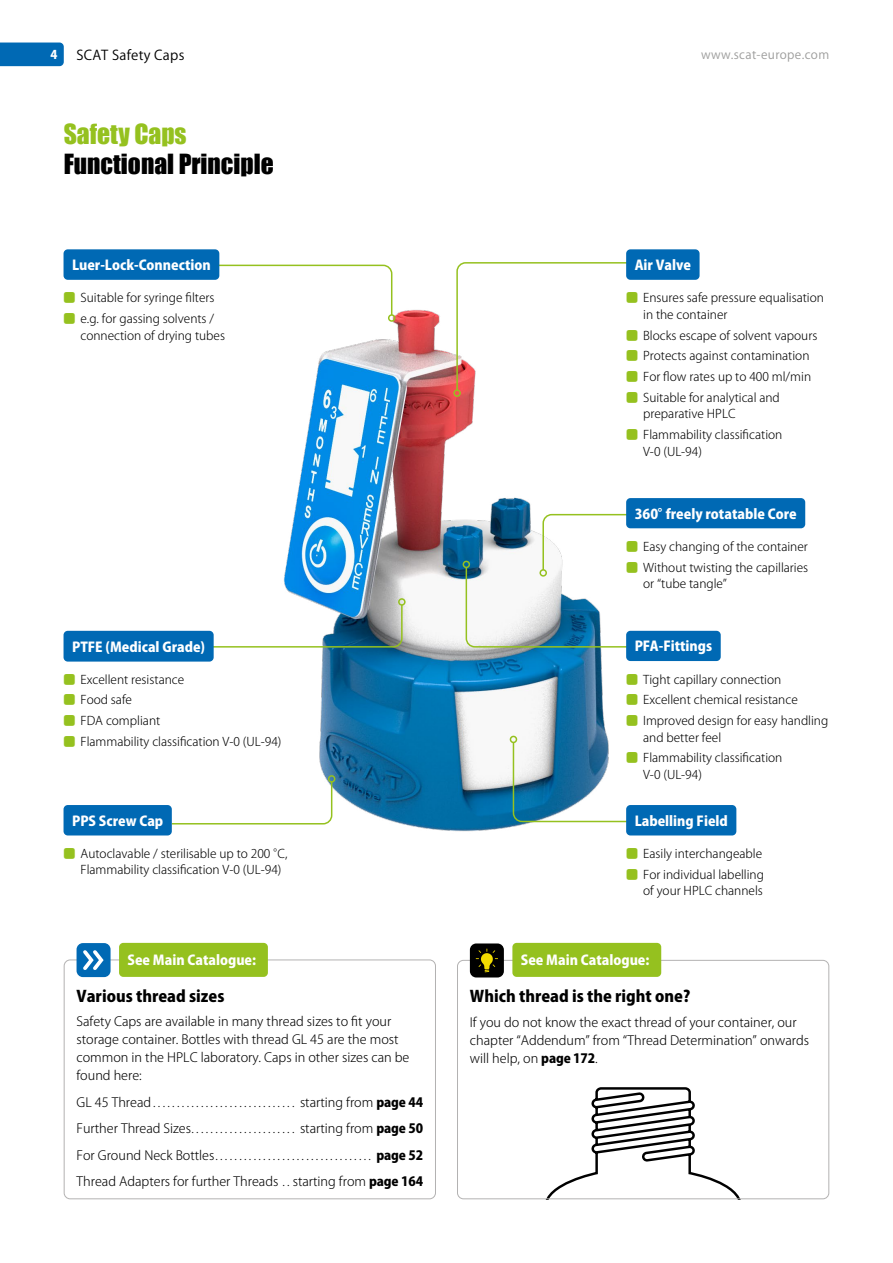
<style>
.page{position:relative;width:893px;height:1263px;background:#fff}
.page>*{position:absolute;margin:0;border:0;box-sizing:border-box;transform-origin:0 0}
.t1{font:25.5px "Impact";color:#000}
.t2{font:25.5px "Impact";color:#95c11f}
.t3{font:800 15.75px "Koz Go Pr 6 N";color:#000}
.t4{font:800 13.5px "Koz Go Pr 6 N";color:#fff}
.t5{font:13.5px "Koz Go Pr 6 N";letter-spacing:.02em;color:#000}
.t6{font:300 12.75px/18px "Koz Go Pr 6 N";color:#000}
.t7{font:300 12px/16.5px "Koz Go Pr 6 N";color:#000}
.t8{font:12px "Koz Go Pr 6 N";letter-spacing:.03em;color:#9d9d9c}
.t9{font:800 12px "Koz Go Pr 6 N";color:#fff}
.s1{font-weight:400;color:#95c11f}
.s2{font-size:12.75px}
.s3{font-weight:800;font-size:12.75px}
.s4{font-size:12px}
.s5{font-weight:800}
</style>
<div class="page">
<svg style="left:0;top:43px;width:64px;height:23px"></svg>
<img style="left:284px;top:310px;width:372px;height:526px">
<svg style="left:217px;top:264px;width:176px;height:52px"></svg>
<div style="left:388px;top:314px;width:7px;height:8px;border:2px solid #95c11f;border-radius:50%"></div>
<svg style="left:512px;top:741px;width:144px;height:82px"></svg>
<div style="left:510px;top:736px;width:7px;height:7px;border:2px solid #95c11f;border-radius:50%"></div>
<svg style="left:172px;top:780px;width:161px;height:45px"></svg>
<div style="left:328px;top:775px;width:7px;height:8px;border:2px solid #95c11f;border-radius:50%"></div>
<svg style="left:188px;top:603px;width:215px;height:45px"></svg>
<div style="left:398px;top:598px;width:8px;height:8px;border:2px solid #95c11f;border-radius:50%"></div>
<div style="left:64px;top:249px;width:155px;height:31px;background:#0069b4;border-radius:4px"></div>
<div style="left:626px;top:498px;width:179px;height:30px;background:#0069b4;border-radius:4px"></div>
<div style="left:626px;top:805px;width:110px;height:30px;background:#0069b4;border-radius:4px"></div>
<div style="left:64px;top:805px;width:108px;height:30px;background:#0069b4;border-radius:4px"></div>
<div style="left:64px;top:959px;width:372px;height:240px;border:1px solid #b3b2b2;border-radius:6px"></div>
<svg style="left:547px;top:1087px;width:192px;height:110px"></svg>
<div style="left:457px;top:960px;width:372px;height:239px;border:1px solid #b3b2b2;border-radius:6px"></div>
<svg style="left:77px;top:943px;width:34px;height:34px"></svg>
<svg style="left:470px;top:943px;width:34px;height:34px"></svg>
<svg style="left:465px;top:513px;width:222px;height:135px"></svg>
<div style="left:463px;top:561px;width:7px;height:7px;border:2px solid #95c11f;border-radius:50%"></div>
<div style="left:64px;top:631px;width:150px;height:31px;background:#0069b4;border-radius:4px"></div>
<div style="left:626px;top:631px;width:95px;height:30px;background:#0069b4;border-radius:4px"></div>
<svg style="left:456px;top:262px;width:189px;height:130px"></svg>
<div style="left:453px;top:389px;width:8px;height:8px;border:2px solid #95c11f;border-radius:50%"></div>
<div style="left:626px;top:249px;width:74px;height:31px;background:#0069b4;border-radius:4px"></div>
<div style="left:512px;top:943px;width:149px;height:34px;background:#95c11f;border-radius:4px"></div>
<div style="left:119px;top:943px;width:149px;height:34px;background:#95c11f;border-radius:4px"></div>
<p class="t5" style="left:77px;top:47px;width:109px">SCAT Safety Caps</p>
<p class="t8" style="left:701px;top:48px;width:130px">www.scat-europe.com</p>
<p class="t9" style="left:43px;top:48px;width:15px">424</p>
<p class="t5" style="left:77px;top:47px;width:83px">HPLC-Supply</p>
<h1 class="t2" style="left:64px;top:115px;width:124px">Safety Caps</h1>
<h1 class="t1" style="left:64px;top:145px;width:211px">Functional Principle</h1>
<p class="t4" style="left:72px;top:257px;width:140px">Luer-Lock-Connection</p>
<p class="t4" style="left:635px;top:257px;width:58px">Air Valve</p>
<p class="t7" style="left:64px;top:290px;width:152px"><span class="s1">■</span> Suitable for syringe filters</p>
<p class="t7" style="left:81px;top:311px;width:146px;text-indent:-17px"><span class="s1">■</span> e.g. for gassing solvents / connection of drying tubes</p>
<p class="t7" style="left:643px;top:290px;width:182px;text-indent:-17px"><span class="s1">■</span> Ensures safe pressure equalisation in the container</p>
<p class="t7" style="left:626px;top:327px;width:193px"><span class="s1">■</span> Blocks escape of solvent vapours</p>
<p class="t7" style="left:626px;top:348px;width:185px"><span class="s1">■</span> Protects against contamination</p>
<p class="t7" style="left:626px;top:369px;width:186px"><span class="s1">■</span> For flow rates up to 400 ml/min</p>
<p class="t7" style="left:643px;top:389px;width:138px;text-indent:-17px"><span class="s1">■</span> Suitable for analytical and preparative HPLC</p>
<p class="t7" style="left:643px;top:427px;width:141px;text-indent:-17px"><span class="s1">■</span> Flammability classification<br>V-0 (UL-94)</p>
<p class="t4" style="left:635px;top:506px;width:164px">360°freely rotatable Core</p>
<p class="t7" style="left:626px;top:539px;width:183px"><span class="s1">■</span> Easy changing of the container</p>
<p class="t7" style="left:643px;top:559px;width:167px;text-indent:-17px"><span class="s1">■</span> Without twisting the capillaries or “tube tangle”</p>
<p class="t4" style="left:72px;top:639px;width:135px">PTFE (Medical Grade)</p>
<p class="t4" style="left:635px;top:639px;width:79px">PFA-Fittings</p>
<p class="t7" style="left:64px;top:671px;width:122px"><span class="s1">■</span> Excellent resistance</p>
<p class="t7" style="left:64px;top:692px;width:70px"><span class="s1">■</span> Food safe</p>
<p class="t7" style="left:64px;top:713px;width:98px"><span class="s1">■</span> FDA compliant</p>
<p class="t7" style="left:64px;top:734px;width:219px"><span class="s1">■</span> Flammability classification V-0 (UL-94)</p>
<p class="t7" style="left:626px;top:671px;width:157px"><span class="s1">■</span> Tight capillary connection</p>
<p class="t7" style="left:626px;top:692px;width:173px"><span class="s1">■</span> Excellent chemical resistance</p>
<p class="t7" style="left:643px;top:713px;width:187px;text-indent:-17px"><span class="s1">■</span> Improved design for easy handling and better feel</p>
<p class="t7" style="left:643px;top:750px;width:141px;text-indent:-17px"><span class="s1">■</span> Flammability classification<br>V-0 (UL-94)</p>
<p class="t4" style="left:72px;top:813px;width:93px">PPS Screw Cap</p>
<p class="t4" style="left:635px;top:813px;width:95px">Labelling Field</p>
<p class="t7" style="left:81px;top:845px;width:209px;text-indent:-17px"><span class="s1">■</span> Autoclavable / sterilisable up to 200 °C,<br>Flammability classification V-0 (UL-94)</p>
<p class="t7" style="left:626px;top:845px;width:138px"><span class="s1">■</span> Easily interchangeable</p>
<p class="t7" style="left:626px;top:866px;width:139px;text-align:right"><span class="s1">■</span> For individual labelling of your HPLC channels</p>
<p class="t4" style="left:128px;top:953px;width:130px">See Main Catalogue:</p>
<p class="t4" style="left:521px;top:953px;width:130px">See Main Catalogue:</p>
<h2 class="t3" style="left:77px;top:987px;width:149px">Various thread sizes</h2>
<p class="t6" style="left:77px;top:1013px;width:334px">Safety Caps are available in many thread sizes to fit your storage container. Bottles with thread GL 45 are the most common in the HPLC laboratory. Caps in other sizes can be found here:</p>
<p class="t7" style="left:77px;top:1094px;width:348px"><span class="s2">GL 45 Thread</span> .............................. <span class="s2">starting from</span> <span class="s3">page 44</span></p>
<p class="t6" style="left:77px;top:1120px;width:348px">Further Thread Sizes <span class="s4">. . . . . . . . . . . . . . . . . . . . . .</span> starting from <span class="s5">page 50</span></p>
<p class="t7" style="left:77px;top:1147px;width:348px"><span class="s2">For Ground Neck Bottles</span> ................................. <span class="s3">page 52</span></p>
<p class="t6" style="left:77px;top:1173px;width:348px">Thread Adapters for further Threads <span class="s4">. .</span> starting from <span class="s5">page 164</span></p>
<h2 class="t3" style="left:470px;top:988px;width:222px">Which thread is the right one?</h2>
<p class="t6" style="left:470px;top:1013px;width:341px">If you do not know the exact thread of your container, our chapter “Addendum” from “Thread Determination” onwards will help, on <span class="s5">page 172</span>.</p>
</div>
